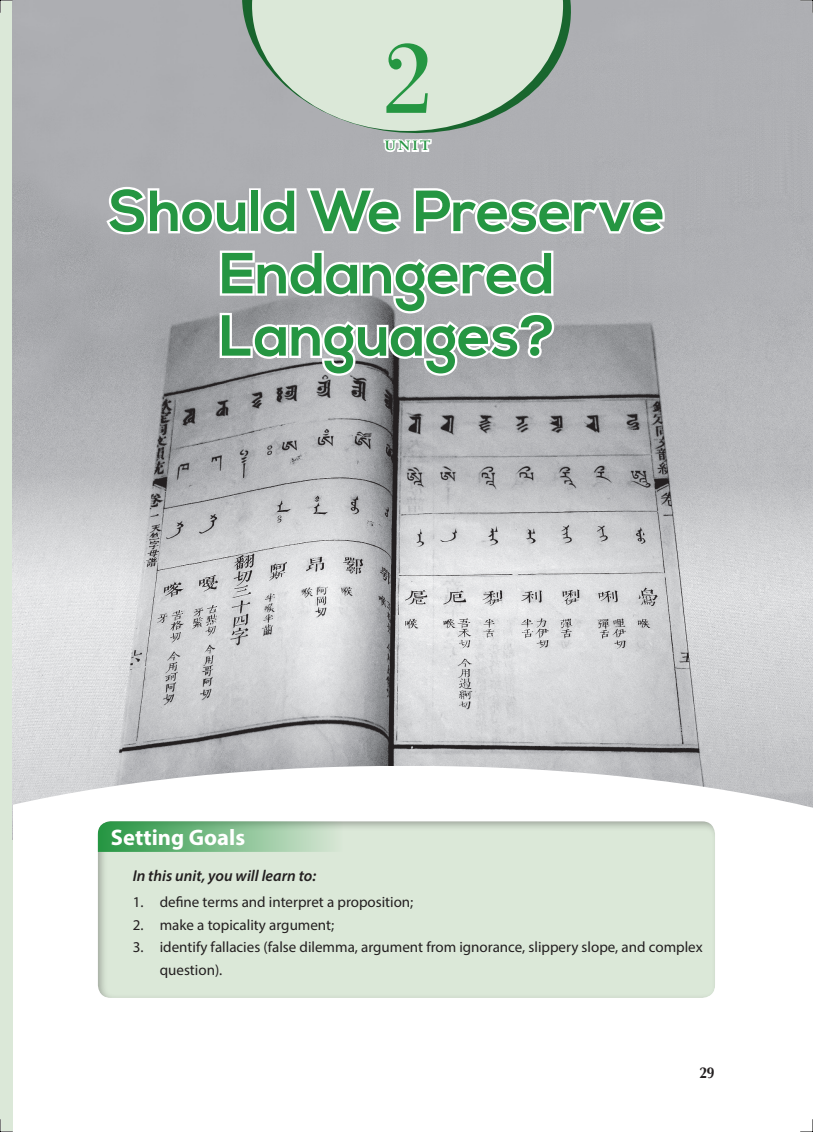
<style>
.page{position:relative;width:813px;height:1132px;background:#fff}
.page>*{position:absolute;margin:0;border:0;box-sizing:border-box;transform-origin:0 0}
.t1{font:108px "Bodoni";color:#259642}
.t2{font:700 57.75px/62.2px "Nexa";color:#259642;text-align:center}
.t3{font:700 22.5px "Myriad Pro";color:#fff}
.t4{font:italic 600 15.75px "Myriad Pro";color:#231f20}
.t5{font:700 15.75px "Optima";color:#231f20;scale:.9 1}
.t6{font:15px/22.5px "Myriad Pro";color:#231f20}
.t7{font:700 13.5px "Sabon LT Std";color:#259642;scale:1.05 1}
</style>
<div class="page">
<div style="left:0;top:0;width:13px;height:1131px;background:#dbe8d8"></div>
<img style="left:13px;top:0;width:799px;height:765px">
<svg style="left:13px;top:765px;width:799px;height:43px"></svg>
<svg style="left:234px;top:0;width:344px;height:142px;background:#a0a8a6"></svg>
<svg style="left:103px;top:184px;width:147px;height:53px"></svg>
<div style="left:249px;top:188px;width:11px;height:45px;border:5px solid #fff"></div>
<svg style="left:258px;top:184px;width:145px;height:52px"></svg>
<svg style="left:411px;top:186px;width:256px;height:51px"></svg>
<svg style="left:217px;top:248px;width:338px;height:130px"></svg>
<svg style="left:252px;top:0;width:310px;height:131px;background:#cbd9ca"></svg>
<div style="left:97px;top:820px;width:618px;height:180px;background:#dbe8d8"></div>
<svg style="left:98px;top:821px;width:244px;height:30px;background:#7dbb8a"></svg>
<svg style="left:382px;top:135px;width:51px;height:20px"></svg>
<div style="left:12px;top:0;width:48px;height:47px;background:#adaeb2"></div>
<svg style="left:0;top:0;width:14px;height:14px"></svg>
<svg style="left:0;top:1119px;width:13px;height:13px"></svg>
<svg style="left:798px;top:0;width:15px;height:14px"></svg>
<svg style="left:800px;top:1119px;width:13px;height:13px"></svg>
<p class="t1" style="left:381px;top:14px;width:54px">2</p>
<p class="t7" style="left:384px;top:137px;width:45px">UNIT</p>
<p class="t2" style="left:109px;top:182px;width:558px">Should We Preserve<br>Endangered<br>Languages?</p>
<p class="t3" style="left:111px;top:822px;width:136px">Setting Goals</p>
<p class="t4" style="left:133px;top:865px;width:185px">In this unit, you will learn to:</p>
<p class="t6" style="left:133px;top:890px;width:282px">1. define terms and interpret a proposition;</p>
<p class="t6" style="left:133px;top:912px;width:203px">2. make a topicality argument;</p>
<p class="t6" style="left:160px;top:935px;width:544px;text-indent:-27px">3. identify fallacies (false dilemma, argument from ignorance, slippery slope, and complex question).</p>
<p class="t5" style="left:699px;top:1062px;width:19px">29</p>
</div>
